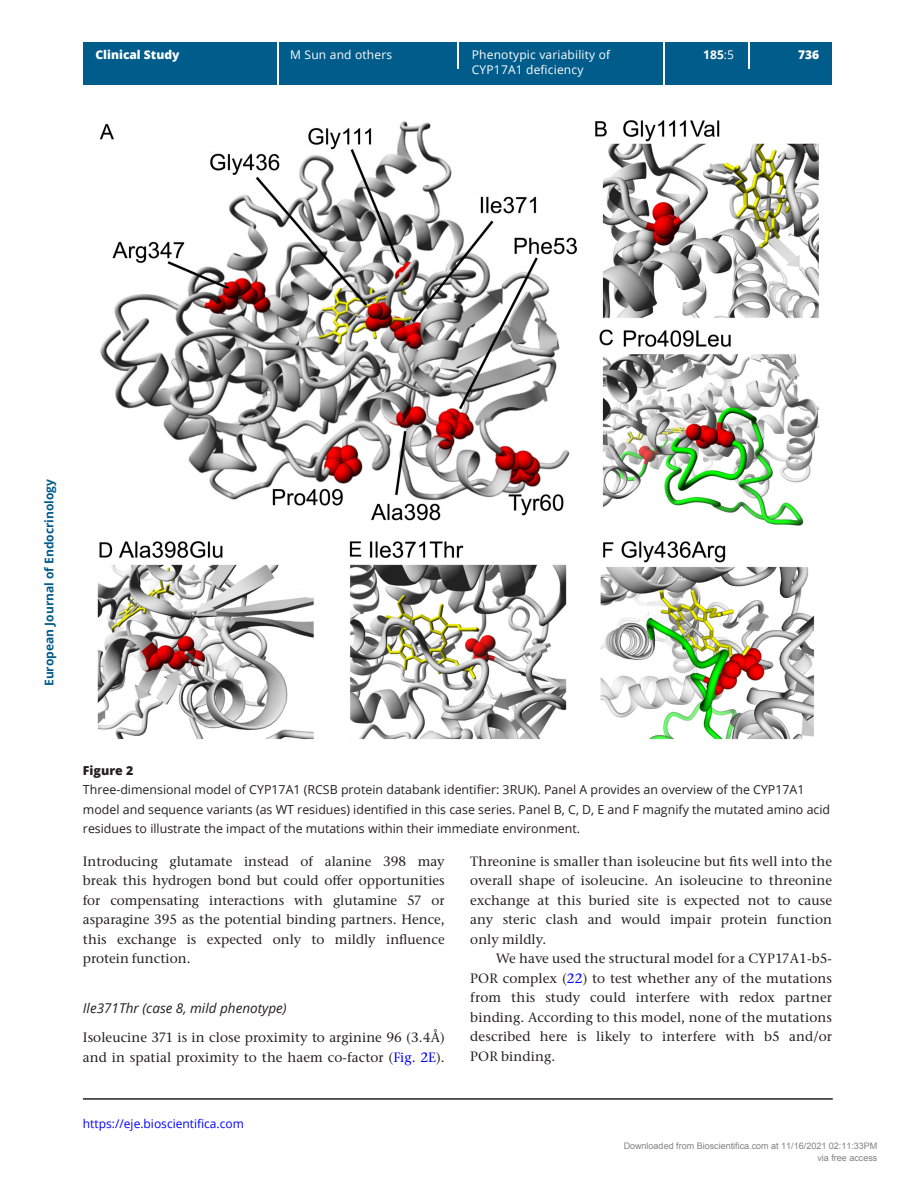
<style>
.page{position:relative;width:915px;height:1191px;background:#fff}
.page>*{position:absolute;margin:0;border:0;box-sizing:border-box;transform-origin:0 0}
.TXT{font:500 13.5px/19.5px "Stone Serif ITC Pro";letter-spacing:.005em;color:#231f20;text-align:justify}
.TXI{font:500 13.5px/19.5px "Stone Serif ITC Pro";letter-spacing:.01em;color:#231f20;text-align:justify}
.t1{font:italic 13.5px "Open Sans";color:#231f20}
.FC{font:12.3px/19.5px "Open Sans";color:#231f20}
.FC-2{font:800 12.3px "Open Sans";color:#231f20}
.t2{font:12px "Open Sans";letter-spacing:.015em;color:#fff}
.t3{font:700 12px "Open Sans";color:#005c8a}
.t4{font:12px "Open Sans";color:#00f}
.t5{font:800 12px "Open Sans";color:#fff}
.t6{font:700 12px "Open Sans";color:#fff}
.t7{font:9px/12px "Arial";color:rgb(0 0 0/.5);text-align:right}
.s1{font-weight:400}
.s2{color:#00f}
</style>
<div class="page">
<div style="left:83px;top:42px;width:748px;height:43px;background:#005c8a"></div>
<hr style="left:277px;top:42px;width:1px;height:43px;background:#fff">
<hr style="left:663px;top:42px;width:1px;height:43px;background:#fff">
<hr style="left:457px;top:42px;width:2px;height:26px;background:#fff">
<hr style="left:83px;top:1098px;width:749px;height:1px;background:#231f20">
<hr style="left:747px;top:42px;width:2px;height:26px;background:#fff">
<img style="left:97px;top:120px;width:721px;height:619px">
<p class="t5" style="left:95px;top:46px;width:85px">Clinical Study</p>
<p class="t2" style="left:290px;top:47px;width:104px">M Sun and others</p>
<p class="t2" style="left:471px;top:47px;width:140px">Phenotypic variability of</p>
<p class="t6" style="left:703px;top:46px;width:32px">185<span class="s1">:5</span></p>
<p class="t5" style="left:797px;top:46px;width:23px">736</p>
<p class="t2" style="left:471px;top:61px;width:113px">CYP17A1 deficiency</p>
<p class="t3" style="left:41px;top:686px;width:209px;rotate:-90deg">European Journal of Endocrinology</p>
<p class="FC-2" style="left:83px;top:761px;width:52px">Figure 2</p>
<p class="FC" style="left:83px;top:779px;width:748px">Three-dimensional model of CYP17A1 (RCSB protein databank identifier: 3RUK). Panel A provides an overview of the CYP17A1 model and sequence variants (as WT residues) identified in this case series. Panel B, C, D, E and F magnify the mutated amino acid residues to illustrate the impact of the mutations within their immediate environment.</p>
<p class="TXT" style="left:83px;top:851px;width:363px">Introducing glutamate instead of alanine 398 may break this hydrogen bond but could offer opportunities for compensating interactions with glutamine 57 or asparagine 395 as the potential binding partners. Hence, this exchange is expected only to mildly influence protein function.</p>
<h3 class="t1" style="left:83px;top:998px;width:205px">Ile371Thr (case 8, mild phenotype)</h3>
<p class="TXT" style="left:83px;top:1027px;width:363px">Isoleucine 371 is in close proximity to arginine 96 (3.4Å) and in spatial proximity to the haem co-factor (<span class="s2">Fig. 2E</span>).</p>
<p class="t4" style="left:83px;top:1115px;width:162px">https://eje.bioscientifica.com</p>
<p class="TXT" style="left:470px;top:851px;width:363px">Threonine is smaller than isoleucine but fits well into the overall shape of isoleucine. An isoleucine to threonine exchange at this buried site is expected not to cause any steric clash and would impair protein function only mildly.</p>
<p class="TXI" style="left:470px;top:949px;width:363px;text-indent:26px">We have used the structural model for a CYP17A1-b5- POR complex (<span class="s2">22</span>) to test whether any of the mutations from this study could interfere with redox partner binding. According to this model, none of the mutations described here is likely to interfere with b5 and/or POR binding.</p>
<p class="t7" style="left:623px;top:1139px;width:255px">Downloaded from Bioscientifica.com at 11/16/2021 02:11:33PM via free access</p>
</div>
